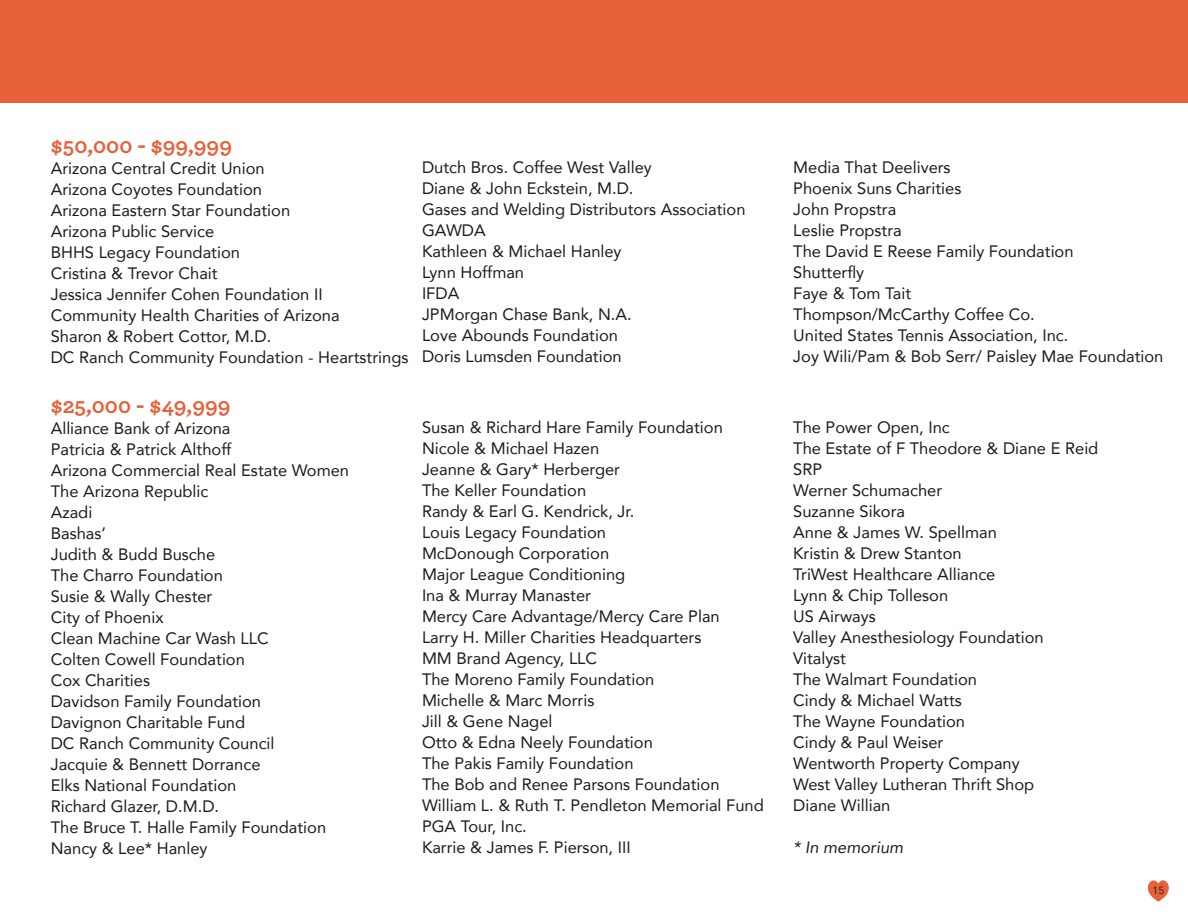
<style>
.page{position:relative;width:1188px;height:918px;background:#fff}
.page>*{position:absolute;margin:0;border:0;box-sizing:border-box;transform-origin:0 0}
.t1{font:700 22.5px "Archer";color:#e66139}
.t2{font:16.5px/21px "Avenir";color:#1b1b19}
.t3{font:italic 16.5px "Avenir";color:#1b1b19}
.t4{font:10.5px "Avenir";color:#1b1b19}
</style>
<div class="page">
<div style="left:0;top:0;width:1188px;height:102px;background:#e66139"></div>
<svg style="left:1148px;top:880px;width:21px;height:22px"></svg>
<h1 class="t1" style="left:51px;top:135px;width:183px">$50,000 - $99,999</h1>
<p class="t2" style="left:51px;top:159px;width:359px">Arizona Central Credit Union<br>Arizona Coyotes Foundation<br>Arizona Eastern Star Foundation<br>Arizona Public Service<br>BHHS Legacy Foundation<br>Cristina &amp; Trevor Chait<br>Jessica Jennifer Cohen Foundation II<br>Community Health Charities of Arizona<br>Sharon &amp; Robert Cottor, M.D.<br>DC Ranch Community Foundation - Heartstrings</p>
<p class="t2" style="left:422px;top:158px;width:325px">Dutch Bros. Coffee West Valley<br>Diane &amp; John Eckstein, M.D.<br>Gases and Welding Distributors Association<br>GAWDA<br>Kathleen &amp; Michael Hanley<br>Lynn Hoffman<br>IFDA<br>JPMorgan Chase Bank, N.A.<br>Love Abounds Foundation<br>Doris Lumsden Foundation</p>
<p class="t2" style="left:793px;top:158px;width:372px">Media That Deelivers<br>Phoenix Suns Charities<br>John Propstra<br>Leslie Propstra<br>The David E Reese Family Foundation<br>Shutterfly<br>Faye &amp; Tom Tait<br>Thompson/McCarthy Coffee Co.<br>United States Tennis Association, Inc.<br>Joy Wili/Pam &amp; Bob Serr/ Paisley Mae Foundation</p>
<h1 class="t1" style="left:51px;top:395px;width:181px">$25,000 - $49,999</h1>
<p class="t2" style="left:51px;top:419px;width:300px">Alliance Bank of Arizona<br>Patricia &amp; Patrick Althoff<br>Arizona Commercial Real Estate Women<br>The Arizona Republic<br>Azadi<br>Bashas’<br>Judith &amp; Budd Busche<br>The Charro Foundation<br>Susie &amp; Wally Chester<br>City of Phoenix<br>Clean Machine Car Wash LLC<br>Colten Cowell Foundation<br>Cox Charities<br>Davidson Family Foundation<br>Davignon Charitable Fund<br>DC Ranch Community Council<br>Jacquie &amp; Bennett Dorrance<br>Elks National Foundation<br>Richard Glazer, D.M.D.<br>The Bruce T. Halle Family Foundation<br>Nancy &amp; Lee* Hanley</p>
<p class="t2" style="left:422px;top:418px;width:343px">Susan &amp; Richard Hare Family Foundation<br>Nicole &amp; Michael Hazen<br>Jeanne &amp; Gary* Herberger<br>The Keller Foundation<br>Randy &amp; Earl G. Kendrick, Jr.<br>Louis Legacy Foundation<br>McDonough Corporation<br>Major League Conditioning<br>Ina &amp; Murray Manaster<br>Mercy Care Advantage/Mercy Care Plan<br>Larry H. Miller Charities Headquarters<br>MM Brand Agency, LLC<br>The Moreno Family Foundation<br>Michelle &amp; Marc Morris<br>Jill &amp; Gene Nagel<br>Otto &amp; Edna Neely Foundation<br>The Pakis Family Foundation<br>The Bob and Renee Parsons Foundation<br>William L. &amp; Ruth T. Pendleton Memorial Fund<br>PGA Tour, Inc.<br>Karrie &amp; James F. Pierson, III</p>
<p class="t2" style="left:793px;top:418px;width:307px">The Power Open, Inc<br>The Estate of F Theodore &amp; Diane E Reid<br>SRP<br>Werner Schumacher<br>Suzanne Sikora<br>Anne &amp; James W. Spellman<br>Kristin &amp; Drew Stanton<br>TriWest Healthcare Alliance<br>Lynn &amp; Chip Tolleson<br>US Airways<br>Valley Anesthesiology Foundation<br>Vitalyst<br>The Walmart Foundation<br>Cindy &amp; Michael Watts<br>The Wayne Foundation<br>Cindy &amp; Paul Weiser<br>Wentworth Property Company<br>West Valley Lutheran Thrift Shop<br>Diane Willian</p>
<p class="t3" style="left:793px;top:837px;width:112px">* In memorium</p>
<p class="t4" style="left:1153px;top:886px;width:13px">15</p>
</div>
